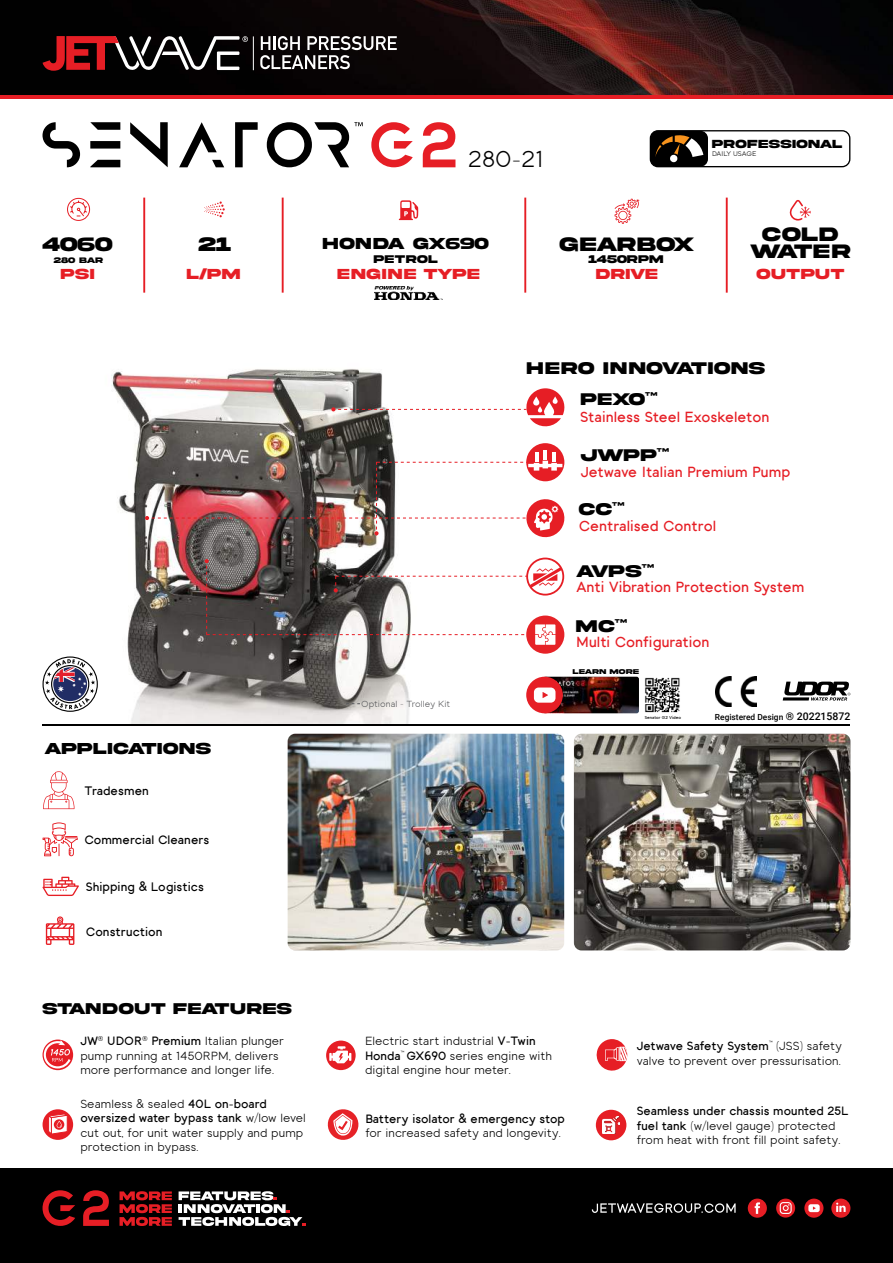
<style>
.page{position:relative;width:893px;height:1263px;background:#fff}
.page>*{position:absolute;margin:0;border:0;box-sizing:border-box;transform-origin:0 0}
.t1{font:23.55px "Toma Sans";color:#000}
.t2{font:600 14.55px "Toma Sans";color:#e61e25}
.t3{font:600 12.15px "Toma Sans";color:#000}
.t4{font:12px/14.4px "Toma Sans";color:#000}
.t5{font:600 12px "Toma Sans";color:#000}
.t6{font:700 10.05px/17.1px "Akira Expanded Super";color:#000;text-align:center}
.t7{font:9px "Toma Sans";color:#57585b}
.t8{font:700 8.7px "Akira Expanded Super";letter-spacing:.095em;color:#000}
.t9{font:700 8.7px "Akira Expanded Super";letter-spacing:.135em;color:#000}
.t10{font:500 8.4px "Roboto";color:#000}
.t11{font:700 8.25px "Akira Expanded Super";letter-spacing:.1em;color:#000}
.t12{font:700 8.25px "Akira Expanded Super";color:#000}
.t13{font:700 8.1px "Akira Expanded Super";letter-spacing:.1em;color:#000}
.t14{font:700 7.5px "Akira Expanded Super";letter-spacing:.11em;color:#e61e25}
.t15{font:700 7.5px "Akira Expanded Super";letter-spacing:.175em;color:#e61e25}
.t16{font:6.9px "Toma Sans";letter-spacing:-.02em;color:#000}
.t17{font:700 6px "Akira Expanded Super";letter-spacing:.1em;color:#000}
.t18{font:700 5.7px "Akira Expanded Super";color:#000}
.t19{font:700 5.7px "Akira Expanded Super";letter-spacing:.1em;color:#000}
.t20{font:700 5.1px "Akira Expanded Super";color:#000}
.t21{font:600 4.35px "Toma Sans";color:#000}
.t22{font:700 4.05px "Akira Expanded Super";color:#000}
.t23{font:700 3.6px "Akira Expanded Super";letter-spacing:.12em;color:#000}
.s1{font-size:10.5px}
.s2{font-weight:600}
</style>
<div class="page">
<img style="left:111px;top:369px;width:299px;height:355px">
<svg style="left:327px;top:1109px;width:32px;height:31px"></svg>
<svg style="left:399px;top:200px;width:19px;height:20px"></svg>
<img style="left:0;top:0;width:893px;height:95px">
<hr style="left:253px;top:36px;width:1px;height:34px;background:#fff">
<svg style="left:260px;top:36px;width:137px;height:33px"></svg>
<svg style="left:43px;top:36px;width:205px;height:35px;background:#563032"></svg>
<svg style="left:789px;top:200px;width:22px;height:21px"></svg>
<hr style="left:43px;top:724px;width:807px;height:2px;background:#000">
<svg style="left:67px;top:198px;width:23px;height:23px"></svg>
<svg style="left:204px;top:201px;width:21px;height:16px"></svg>
<hr style="left:143px;top:198px;width:2px;height:95px;background:#e61e25">
<hr style="left:282px;top:198px;width:2px;height:95px;background:#e61e25">
<hr style="left:524px;top:198px;width:2px;height:95px;background:#e61e25">
<div style="left:0;top:1168px;width:893px;height:95px;background:#000"></div>
<svg style="left:43px;top:1190px;width:32px;height:36px"></svg>
<svg style="left:83px;top:1190px;width:26px;height:36px"></svg>
<svg style="left:120px;top:1191px;width:52px;height:35px"></svg>
<svg style="left:179px;top:1191px;width:127px;height:35px"></svg>
<div style="left:748px;top:1198px;width:19px;height:20px;background:#e61e25;border-radius:50%"></div>
<svg style="left:755px;top:1202px;width:5px;height:12px"></svg>
<svg style="left:776px;top:1198px;width:19px;height:19px"></svg>
<svg style="left:804px;top:1198px;width:19px;height:20px"></svg>
<svg style="left:808px;top:1204px;width:12px;height:8px"></svg>
<svg style="left:831px;top:1198px;width:19px;height:20px"></svg>
<svg style="left:836px;top:1202px;width:10px;height:10px"></svg>
<svg style="left:592px;top:1203px;width:144px;height:10px"></svg>
<hr style="left:0;top:95px;width:893px;height:4px;background:#e61e25">
<div style="left:650px;top:131px;width:58px;height:36px;background:#000;border-radius:8px"></div>
<svg style="left:655px;top:135px;width:48px;height:27px"></svg>
<div style="left:650px;top:130px;width:200px;height:37px;border:1px solid #000;border-radius:8px"></div>
<hr style="left:726px;top:198px;width:2px;height:95px;background:#e61e25">
<img style="left:549px;top:677px;width:90px;height:36px">
<div style="left:526px;top:677px;width:37px;height:36px;background:#e61e25;border-radius:50%"></div>
<svg style="left:534px;top:687px;width:21px;height:16px"></svg>
<svg style="left:615px;top:199px;width:24px;height:25px"></svg>
<svg style="left:43px;top:1039px;width:30px;height:31px"></svg>
<svg style="left:45px;top:1040px;width:27px;height:29px"></svg>
<svg style="left:326px;top:1040px;width:30px;height:30px"></svg>
<svg style="left:596px;top:1039px;width:32px;height:32px"></svg>
<svg style="left:331px;top:388px;width:234px;height:41px"></svg>
<svg style="left:43px;top:656px;width:55px;height:56px"></svg>
<svg style="left:43px;top:822px;width:35px;height:34px"></svg>
<svg style="left:43px;top:771px;width:31px;height:38px"></svg>
<img style="left:645px;top:677px;width:35px;height:36px">
<div style="left:526px;top:443px;width:38px;height:38px;background:#e61e25;border-radius:50%"></div>
<img style="left:145px;top:450px;width:420px;height:90px">
<svg style="left:205px;top:558px;width:359px;height:96px"></svg>
<svg style="left:43px;top:122px;width:37px;height:45px"></svg>
<svg style="left:90px;top:122px;width:30px;height:45px"></svg>
<svg style="left:130px;top:122px;width:38px;height:45px"></svg>
<svg style="left:179px;top:122px;width:45px;height:45px"></svg>
<svg style="left:235px;top:122px;width:23px;height:45px"></svg>
<svg style="left:371px;top:122px;width:42px;height:45px"></svg>
<svg style="left:423px;top:122px;width:32px;height:45px"></svg>
<svg style="left:267px;top:122px;width:96px;height:45px"></svg>
<img style="left:375px;top:286px;width:67px;height:13px">
<svg style="left:42px;top:877px;width:37px;height:19px"></svg>
<div style="left:43px;top:1109px;width:30px;height:31px;background:#e61e25;border-radius:50%"></div>
<svg style="left:49px;top:1114px;width:19px;height:20px"></svg>
<svg style="left:346px;top:703px;width:14px;height:1px"></svg>
<div style="left:596px;top:1110px;width:30px;height:30px;background:#e61e25;border-radius:50%"></div>
<img style="left:602px;top:1116px;width:18px;height:18px">
<img style="left:288px;top:734px;width:276px;height:216px">
<img style="left:574px;top:734px;width:276px;height:216px">
<img style="left:715px;top:677px;width:42px;height:29px">
<svg style="left:46px;top:916px;width:28px;height:29px"></svg>
<svg style="left:783px;top:682px;width:67px;height:19px"></svg>
<h1 class="t1" style="left:468px;top:148px;width:77px">280-21</h1>
<p class="t17" style="left:712px;top:143px;width:132px">PROFESSIONAL</p>
<p class="t16" style="left:712px;top:150px;width:46px">DAILY USAGE</p>
<p class="t6" style="left:43px;top:239px;width:72px">4060</p>
<p class="t22" style="left:54px;top:259px;width:51px">280 BAR</p>
<p class="t6" style="left:199px;top:239px;width:34px">21</p>
<p class="t12" style="left:323px;top:241px;width:168px">HON DA GX690</p>
<p class="t19" style="left:374px;top:258px;width:66px">PETROL</p>
<p class="t14" style="left:61px;top:272px;width:35px">PSI</p>
<p class="t14" style="left:187px;top:272px;width:55px">L/PM</p>
<p class="t15" style="left:337px;top:272px;width:144px">ENGINE TYPE</p>
<p class="t6" style="left:559px;top:239px;width:136px">G EARBOX</p>
<p class="t14" style="left:596px;top:272px;width:63px">DRIVE</p>
<p class="t18" style="left:588px;top:258px;width:76px">1450RPM</p>
<p class="t6" style="left:750px;top:229px;width:102px">COLD<br>WAT E R</p>
<p class="t14" style="left:756px;top:272px;width:89px">OUTPUT</p>
<p class="t9" style="left:527px;top:366px;width:240px">HERO INNOVATIONS</p>
<p class="t8" style="left:581px;top:397px;width:66px">PEXO</p>
<p class="t20" style="left:645px;top:394px;width:14px">™</p>
<p class="t2" style="left:580px;top:411px;width:191px">Stainless Steel Exoskeleton</p>
<p class="t8" style="left:581px;top:453px;width:78px">JWPP</p>
<p class="t20" style="left:657px;top:450px;width:14px">™</p>
<p class="t2" style="left:581px;top:466px;width:211px">Jetwave Italian Premium Pump</p>
<p class="t8" style="left:579px;top:507px;width:35px">CC</p>
<p class="t20" style="left:612px;top:505px;width:14px">™</p>
<p class="t2" style="left:579px;top:520px;width:139px">Centralised Control</p>
<p class="t8" style="left:576px;top:568px;width:67px">AVPS</p>
<p class="t20" style="left:642px;top:566px;width:14px">™</p>
<p class="t2" style="left:576px;top:581px;width:230px">Anti Vibration Protection System</p>
<p class="t8" style="left:576px;top:624px;width:40px">MC</p>
<p class="t20" style="left:615px;top:621px;width:14px">™</p>
<p class="t2" style="left:576px;top:636px;width:135px">Multi Configuration</p>
<p class="t11" style="left:45px;top:747px;width:168px">APPLICATIONS</p>
<p class="t3" style="left:84px;top:785px;width:66px">Tradesmen</p>
<p class="t3" style="left:84px;top:834px;width:127px">Commercial Cleaners</p>
<p class="t3" style="left:86px;top:881px;width:120px">Shipping &amp; Logistics</p>
<p class="t3" style="left:86px;top:926px;width:78px">Construction</p>
<p class="t7" style="left:361px;top:700px;width:91px">Optional - Trolley Kit</p>
<p class="t23" style="left:573px;top:670px;width:68px">LEARN MORE</p>
<p class="t21" style="left:645px;top:716px;width:38px">Senator G2 Video</p>
<p class="t10" style="left:715px;top:713px;width:137px">Registered Design <span class="s1">® 202215872</span></p>
<p class="t13" style="left:43px;top:1006px;width:251px">STAN DOUT FEATURES</p>
<p class="t4" style="left:80px;top:1035px;width:205px"><span class="s2">JW</span><sup>®</sup> <span class="s2">UDOR</span><sup>®</sup> <span class="s2">Premium</span> Italian plunger pump running at 1450RPM, delivers more performance and longer life.</p>
<p class="t4" style="left:365px;top:1034px;width:189px">Electric start industrial <span class="s2">V-Twin<br>Honda</span><sup>™</sup> <span class="s2">GX690</span> series engine with digital engine hour meter.</p>
<p class="t4" style="left:637px;top:1040px;width:207px"><span class="s2">Jetwave Safety System</span><sup>™</sup> (JSS) safety valve to prevent over pressurisation.</p>
<p class="t4" style="left:80px;top:1097px;width:227px">Seamless &amp; sealed <span class="s2">40L on-board oversized water bypass tank</span> w/low level cut out, for unit water supply and pump protection in bypass.</p>
<p class="t5" style="left:365px;top:1113px;width:201px">Battery isolator &amp; emergency stop</p>
<p class="t4" style="left:365px;top:1126px;width:197px">for increased safety and longevity.</p>
<p class="t4" style="left:637px;top:1105px;width:213px"><span class="s2">Seamless under chassis mounted 25L fuel tank</span> (w/level gauge) protected from heat with front fill point safety.</p>
</div>
